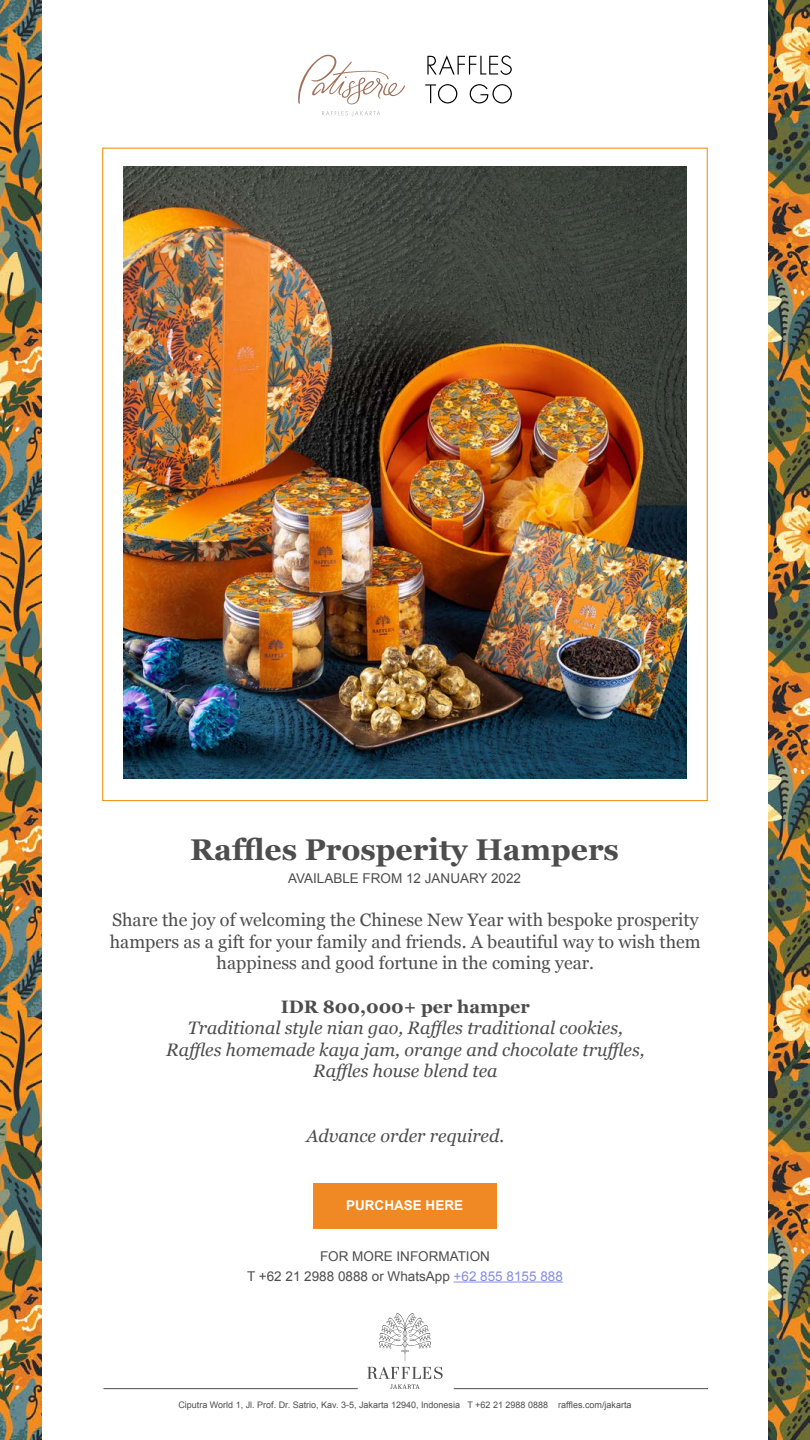
<style>
.page{position:relative;width:810px;height:1440px;background:#fff}
.page>*{position:absolute;margin:0;border:0;box-sizing:border-box;transform-origin:0 0}
.t1{font:700 30px "Georgia";color:#4d4d4d}
.t2{font:18px/21.6px "Georgia";color:#4d4d4d;text-align:center}
.t3{font:italic 18px/21.6px "Georgia";color:#4d4d4d;text-align:center}
.t4{font:700 18px "Georgia";color:#4d4d4d}
.t5{font:13.5px/19.2px "Arial";color:#4d4d4d;text-align:center}
.t6{font:700 13.5px "Arial";color:#fff}
.t7{font:9px "Arial";color:#4d4d4d}
.s1{color:#848de2}
</style>
<div class="page">
<img style="left:0;top:0;width:810px;height:1440px">
<div style="left:42px;top:0;width:725px;height:1440px;background:#fff"></div>
<svg style="left:379px;top:1313px;width:52px;height:48px"></svg>
<svg style="left:367px;top:1367px;width:76px;height:22px"></svg>
<hr style="left:454px;top:1388px;width:254px;height:1px;background:#4d4d4d">
<hr style="left:104px;top:1388px;width:254px;height:1px;background:#4d4d4d">
<hr style="left:454px;top:1282px;width:109px;height:1px;background:#848de2">
<img style="left:123px;top:166px;width:563px;height:612px">
<svg style="left:427px;top:55px;width:85px;height:20px"></svg>
<svg style="left:425px;top:84px;width:32px;height:19px"></svg>
<svg style="left:470px;top:84px;width:42px;height:19px"></svg>
<svg style="left:298px;top:54px;width:107px;height:50px"></svg>
<svg style="left:322px;top:111px;width:58px;height:5px"></svg>
<div style="left:313px;top:1184px;width:184px;height:45px;background:#f08823"></div>
<h1 class="t1" style="left:190px;top:827px;width:430px">Raffles Prosperity Hampers</h1>
<p class="t5" style="left:288px;top:869px;width:235px">AVAILABLE FROM 12 JANUARY 2022</p>
<p class="t2" style="left:110px;top:908px;width:593px">Share the joy of welcoming the Chinese New Year with bespoke prosperity hampers as a gift for your family and friends. A beautiful way to wish them happiness and good fortune in the coming year.</p>
<p class="t4" style="left:281px;top:993px;width:251px">IDR 800,000+ per hamper</p>
<p class="t3" style="left:166px;top:1016px;width:480px">Traditional style nian gao, Raffles traditional cookies,<br>Raffles homemade kaya jam, orange and chocolate truffles,<br>Raffles house blend tea</p>
<p class="t3" style="left:306px;top:1124px;width:199px">Advance order required.</p>
<p class="t6" style="left:346px;top:1196px;width:119px">PURCHASE HERE</p>
<p class="t5" style="left:247px;top:1247px;width:317px">FOR MORE INFORMATION<br>T +62 21 2988 0888 or WhatsApp <span class="s1">+62 855 8155 888</span></p>
<p class="t7" style="left:178px;top:1398px;width:455px">Ciputra World 1, Jl. Prof. Dr. Satrio, Kav. 3-5, Jakarta 12940, Indonesia T +62 21 2988 0888 raffles.com/jakarta</p>
</div>
